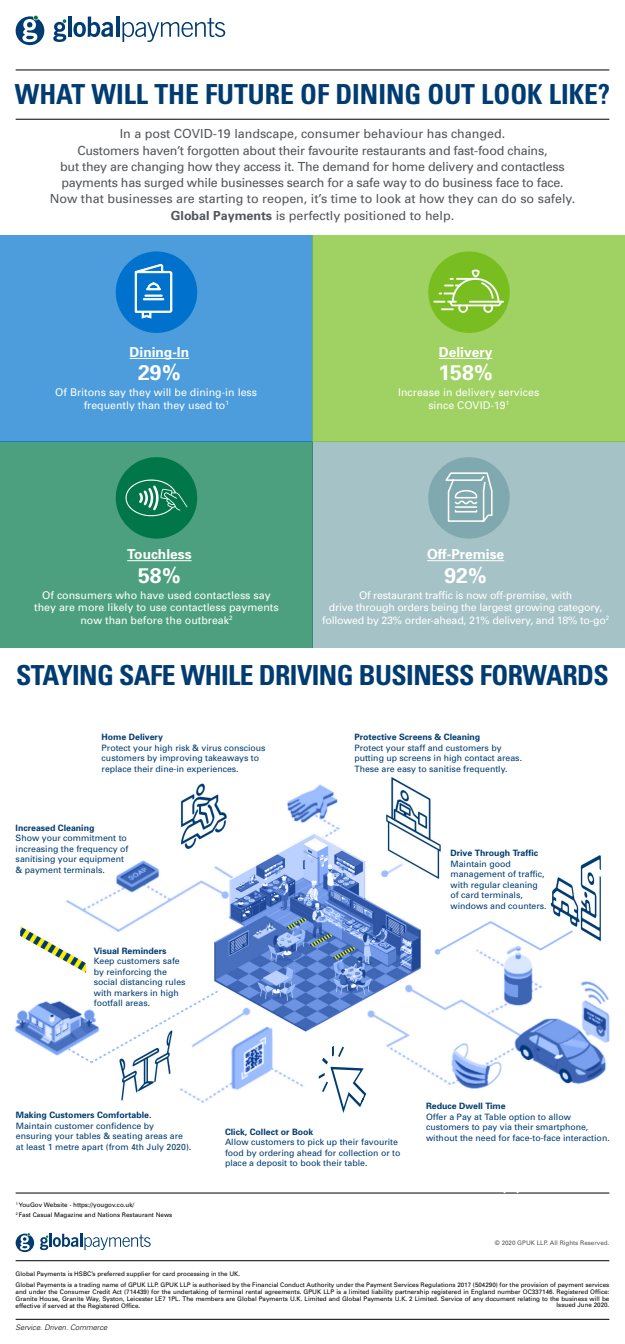
<style>
.page{position:relative;width:625px;height:1344px;background:#fff}
.page>*{position:absolute;margin:0;border:0;box-sizing:border-box;transform-origin:0 0}
.t1{font:700 condensed 27.62px "Univers";letter-spacing:-.02em;color:#003c71}
.t2{font:700 condensed 27.62px "Univers";color:#003c71}
.t3{font:700 21.25px "Univers";color:#fff}
.t4{font:700 13.75px "Univers";color:#fff}
.t5{font:12.5px/16.2px "Univers";letter-spacing:-.02em;color:#53565a;text-align:center}
.t6{font:10.62px/12.5px "Univers";color:#fff;text-align:center}
.t7{font:10.62px/12.5px "Univers";letter-spacing:-.02em;color:#fff;text-align:center}
.t8{font:8.75px/10.5px "Univers";color:#003c71}
.t9{font:700 8.75px "Univers";color:#003c71}
.t10{font:italic 300 7.5px "Univers";color:#000}
.t11{font:6.25px/10.4px "Univers";color:#000}
.t12{font:6.25px "Univers";color:#53565a}
.s1{font-weight:700}
</style>
<div class="page">
<img style="left:0;top:647px;width:625px;height:615px">
<img style="left:12px;top:997px;width:54px;height:60px">
<svg style="left:66px;top:930px;width:175px;height:134px"></svg>
<svg style="left:53px;top:19px;width:13px;height:23px"></svg>
<hr style="left:68px;top:17px;width:3px;height:20px;background:#003c71">
<svg style="left:73px;top:17px;width:40px;height:20px"></svg>
<hr style="left:116px;top:17px;width:3px;height:20px;background:#003c71">
<svg style="left:122px;top:18px;width:103px;height:24px"></svg>
<svg style="left:16px;top:16px;width:28px;height:29px"></svg>
<hr style="left:16px;top:119px;width:593px;height:1px;background:#000">
<hr style="left:16px;top:70px;width:593px;height:1px;background:#000">
<svg style="left:40px;top:1234px;width:111px;height:16px"></svg>
<svg style="left:16px;top:1233px;width:18px;height:19px"></svg>
<hr style="left:16px;top:1260px;width:593px;height:1px;background:#000">
<hr style="left:16px;top:1319px;width:593px;height:1px;background:#000">
<hr style="left:16px;top:1193px;width:593px;height:1px;background:#000">
<svg style="left:497px;top:1184px;width:48px;height:48px"></svg>
<svg style="left:297px;top:1037px;width:92px;height:99px"></svg>
<div style="left:312px;top:441px;width:313px;height:206px;background:#a5c2c6"></div>
<div style="left:0;top:441px;width:312px;height:206px;background:#4da07f"></div>
<div style="left:0;top:235px;width:312px;height:206px;background:#4d9cdc"></div>
<div style="left:312px;top:235px;width:313px;height:206px;background:#a0d163"></div>
<hr style="left:130px;top:358px;width:59px;height:1px;background:#fff">
<hr style="left:439px;top:358px;width:53px;height:1px;background:#fff">
<div style="left:428px;top:251px;width:82px;height:82px;background:#78be20;border-radius:50%"></div>
<svg style="left:433px;top:270px;width:71px;height:43px"></svg>
<div style="left:116px;top:251px;width:81px;height:82px;background:#0072ce;border-radius:50%"></div>
<svg style="left:134px;top:263px;width:39px;height:56px"></svg>
<div style="left:143px;top:298px;width:21px;height:2px;border:1px solid #fff"></div>
<div style="left:428px;top:457px;width:82px;height:82px;background:#7fa9ae;border-radius:50%"></div>
<svg style="left:445px;top:472px;width:48px;height:50px"></svg>
<div style="left:116px;top:457px;width:81px;height:82px;background:#017749;border-radius:50%"></div>
<svg style="left:126px;top:479px;width:61px;height:37px"></svg>
<hr style="left:127px;top:560px;width:65px;height:1px;background:#fff">
<hr style="left:427px;top:560px;width:77px;height:1px;background:#fff">
<div style="left:448px;top:846px;width:101px;height:66px;background:#fff"></div>
<svg style="left:435px;top:896px;width:141px;height:68px"></svg>
<h1 class="t2" style="left:15px;top:77px;width:597px">WHAT WILL THE FUTURE OF DINING OUT LOOK LIKE?</h1>
<p class="t5" style="left:50px;top:126px;width:527px">In a post COVID-19 landscape, consumer behaviour has changed.<br>Customers haven’t forgotten about their favourite restaurants and fast-food chains,<br>but they are changing how they access it. The demand for home delivery and contactless payments has surged while businesses search for a safe way to do business face to face.<br>Now that businesses are starting to reopen, it’s time to look at how they can do so safely.<br><span class="s1">Global Payments</span> is perfectly positioned to help.</p>
<h3 class="t4" style="left:130px;top:343px;width:61px">Dining-In</h3>
<h3 class="t4" style="left:439px;top:343px;width:55px">Delivery</h3>
<h2 class="t3" style="left:138px;top:359px;width:44px">29%</h2>
<h2 class="t3" style="left:438px;top:359px;width:56px">158%</h2>
<p class="t6" style="left:55px;top:386px;width:203px">Of Britons say they will be dining-in less frequently than they used to<sup>1</sup></p>
<p class="t6" style="left:398px;top:386px;width:143px">Increase in delivery services since COVID-19<sup>1</sup></p>
<h3 class="t4" style="left:127px;top:546px;width:66px">Touchless</h3>
<h3 class="t4" style="left:427px;top:546px;width:79px">Off-Premise</h3>
<p class="t6" style="left:34px;top:588px;width:246px">Of consumers who have used contactless say they are more likely to use contactless payments now than before the outbreak<sup>2</sup></p>
<p class="t7" style="left:322px;top:588px;width:288px">Of restaurant traffic is now off-premise, with<br>drive through orders being the largest growing category, followed by 23% order-ahead, 21% delivery, and 18% to-go<sup>2</sup></p>
<h2 class="t3" style="left:138px;top:561px;width:44px">58%</h2>
<h2 class="t3" style="left:444px;top:561px;width:44px">92%</h2>
<h1 class="t1" style="left:16px;top:658px;width:594px">STAYING SAFE WHILE DRIVING BUSINESS FORWARDS</h1>
<p class="t9" style="left:102px;top:732px;width:63px">Home Delivery</p>
<p class="t8" style="left:102px;top:742px;width:166px">Protect your high risk &amp; virus conscious customers by improving takeaways to replace their dine-in experiences.</p>
<p class="t9" style="left:16px;top:822px;width:80px">Increased Cleaning</p>
<p class="t8" style="left:16px;top:832px;width:114px">Show your commitment to increasing the frequency of sanitising your equipment &amp; payment terminals.</p>
<p class="t9" style="left:94px;top:945px;width:74px">Visual Reminders</p>
<p class="t8" style="left:94px;top:955px;width:93px">Keep customers safe by reinforcing the social distancing rules with markers in high footfall areas.</p>
<p class="t9" style="left:354px;top:732px;width:127px">Protective Screens &amp; Cleaning</p>
<p class="t8" style="left:354px;top:742px;width:169px">Protect your staff and customers by putting up screens in high contact areas.<br>These are easy to sanitise frequently.</p>
<p class="t9" style="left:450px;top:848px;width:89px">Drive Through Traffic</p>
<p class="t8" style="left:450px;top:858px;width:98px">Maintain good management of traffic, with regular cleaning of card terminals, windows and counters.</p>
<p class="t9" style="left:16px;top:1109px;width:137px">Making Customers Comfortable.</p>
<p class="t8" style="left:16px;top:1120px;width:177px">Maintain customer confidence by ensuring your tables &amp; seating areas are at least 1 metre apart (from 4th July 2020).</p>
<p class="t11" style="left:16px;top:1199px;width:158px"><sup>1</sup> YouGov Website - https://yougov.co.uk/<br><sup>2</sup> Fast Casual Magazine and Nations Restaurant News</p>
<p class="t9" style="left:225px;top:1126px;width:90px">Click, Collect or Book</p>
<p class="t8" style="left:225px;top:1137px;width:177px">Allow customers to pick up their favourite food by ordering ahead for collection or to place a deposit to book their table.</p>
<p class="t9" style="left:426px;top:1100px;width:81px">Reduce Dwell Time</p>
<p class="t8" style="left:426px;top:1111px;width:185px">Offer a Pay at Table option to allow customers to pay via their smartphone, without the need for face-to-face interaction.</p>
<p class="t12" style="left:495px;top:1238px;width:116px">© 2020 GPUK LLP. All Rights Reserved.</p>
<p class="t11" style="left:16px;top:1269px;width:595px">Global Payments is HSBC’s preferred supplier for card processing in the UK.<br>Global Payments is a trading name of GPUK LLP. GPUK LLP is authorised by the Financial Conduct Authority under the Payment Services Regulations 2017 (504290) for the provision of payment services</p>
<p class="t11" style="left:16px;top:1288px;width:595px;line-height:6.9px;text-align:justify">and under the Consumer Credit Act (714439) for the undertaking of terminal rental agreements. GPUK LLP is a limited liability partnership registered in England number OC337146. Registered Office:<br>Granite House, Granite Way, Syston, Leicester LE7 1PL. The members are Global Payments U.K. Limited and Global Payments U.K. 2 Limited. Service of any document relating to the business will be effective if served at the Registered Office.</p>
<p class="t11" style="left:557px;top:1300px;width:54px">Issued June 2020.</p>
<p class="t10" style="left:16px;top:1322px;width:93px">Service. Driven. Commerce</p>
</div>
